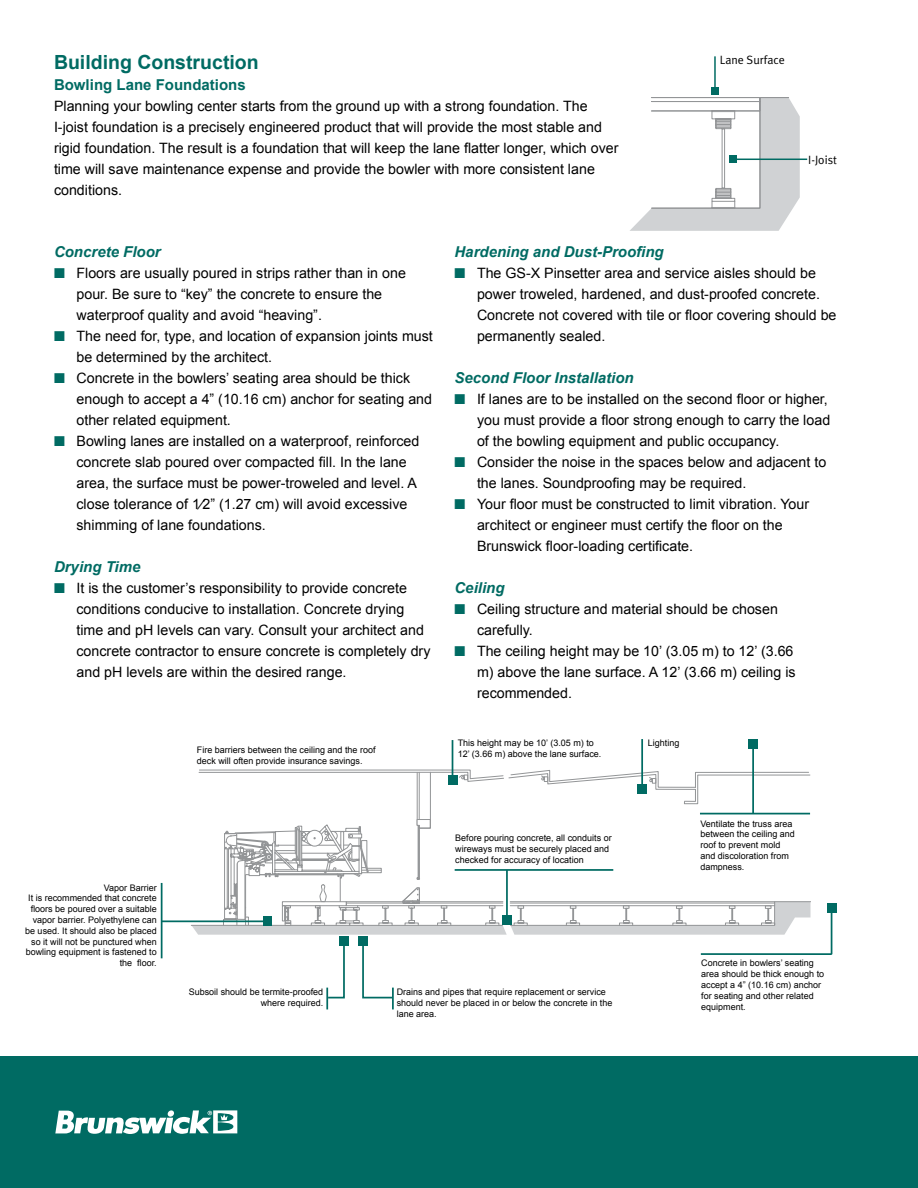
<style>
.page{position:relative;width:918px;height:1188px;background:#fff}
.page>*{position:absolute;margin:0;border:0;box-sizing:border-box;transform-origin:0 0}
.t1{font:700 19.5px "Arial";color:#006b63}
.t2{font:italic 700 15px "Arial";color:#006b63}
.t3{font:700 15px "Arial";color:#006b63}
.t4{font:14.25px/21px "Arial";color:#000}
.t5{font:12px "Meta Plus Normal";color:#000}
.t6{font:9px/10.8px "Arial";color:#000}
.s1{color:#006b63}
</style>
<div class="page">
<div style="left:0;top:1057px;width:918px;height:131px;background:#006b63"></div>
<svg style="left:191px;top:770px;width:620px;height:165px"></svg>
<div style="left:448px;top:775px;width:9px;height:10px;background:#006b63"></div>
<hr style="left:452px;top:740px;width:1px;height:38px;background:#006b63">
<div style="left:638px;top:784px;width:9px;height:9px;background:#006b63"></div>
<hr style="left:641px;top:739px;width:2px;height:47px;background:#006b63">
<div style="left:749px;top:739px;width:9px;height:9px;background:#006b63"></div>
<hr style="left:752px;top:746px;width:2px;height:68px;background:#006b63">
<hr style="left:700px;top:813px;width:110px;height:1px;background:#006b63">
<div style="left:263px;top:917px;width:8px;height:9px;background:#006b63"></div>
<hr style="left:162px;top:920px;width:103px;height:2px;background:#006b63">
<hr style="left:161px;top:883px;width:2px;height:75px;background:#006b63">
<div style="left:339px;top:937px;width:10px;height:9px;background:#006b63"></div>
<svg style="left:326px;top:946px;width:19px;height:53px"></svg>
<hr style="left:326px;top:988px;width:2px;height:21px;background:#006b63">
<div style="left:358px;top:937px;width:10px;height:9px;background:#006b63"></div>
<svg style="left:362px;top:946px;width:32px;height:53px"></svg>
<hr style="left:392px;top:988px;width:2px;height:21px;background:#006b63">
<div style="left:827px;top:903px;width:9px;height:9px;background:#006b63"></div>
<hr style="left:831px;top:910px;width:1px;height:44px;background:#006b63">
<hr style="left:701px;top:953px;width:131px;height:2px;background:#006b63">
<div style="left:502px;top:915px;width:10px;height:9px;background:#006b63"></div>
<hr style="left:506px;top:870px;width:2px;height:47px;background:#006b63">
<hr style="left:455px;top:869px;width:158px;height:2px;background:#006b63">
<svg style="left:630px;top:97px;width:170px;height:134px"></svg>
<div style="left:711px;top:87px;width:8px;height:8px;background:#006b63"></div>
<hr style="left:714px;top:56px;width:2px;height:33px;background:#006b63">
<div style="left:729px;top:155px;width:8px;height:8px;background:#006b63"></div>
<hr style="left:735px;top:159px;width:72px;height:1px;background:#006b63">
<svg style="left:55px;top:1110px;width:182px;height:24px"></svg>
<h1 class="t1" style="left:54px;top:51px;width:206px">Building Construction</h1>
<p class="t3" style="left:54px;top:76px;width:193px">Bowling Lane Foundations</p>
<p class="t4" style="left:54px;top:95px;width:566px">Planning your bowling center starts from the ground up with a strong foundation. The I-joist foundation is a precisely engineered product that will provide the most stable and rigid foundation. The result is a foundation that will keep the lane flatter longer, which over time will save maintenance expense and provide the bowler with more consistent lane conditions.</p>
<p class="t5" style="left:720px;top:52px;width:67px">Lane Surface</p>
<p class="t5" style="left:808px;top:153px;width:30px">I-Joist</p>
<p class="t2" style="left:54px;top:243px;width:108px">Concrete Floor</p>
<p class="t4" style="left:77px;top:262px;width:331px;text-indent:-23px"><span class="s1">■</span> Floors are usually poured in strips rather than in one pour. Be sure to “key” the concrete to ensure the waterproof quality and avoid “heaving”.</p>
<p class="t4" style="left:77px;top:325px;width:358px;text-indent:-23px"><span class="s1">■</span> The need for, type, and location of expansion joints must be determined by the architect.</p>
<p class="t4" style="left:77px;top:367px;width:357px;text-indent:-23px"><span class="s1">■</span> Concrete in the bowlers’ seating area should be thick enough to accept a 4” (10.16 cm) anchor for seating and other related equipment.</p>
<p class="t4" style="left:77px;top:430px;width:344px;text-indent:-23px"><span class="s1">■</span> Bowling lanes are installed on a waterproof, reinforced concrete slab poured over compacted fill. In the lane area, the surface must be power-troweled and level. A close tolerance of 1⁄2” (1.27 cm) will avoid excessive shimming of lane foundations.</p>
<p class="t2" style="left:54px;top:558px;width:88px">Drying Time</p>
<p class="t4" style="left:77px;top:577px;width:356px;text-indent:-23px"><span class="s1">■</span> It is the customer’s responsibility to provide concrete conditions conducive to installation. Concrete drying time and pH levels can vary. Consult your architect and concrete contractor to ensure concrete is completely dry and pH levels are within the desired range.</p>
<p class="t6" style="left:197px;top:744px;width:180px">Fire barriers between the ceiling and the roof deck will often provide insurance savings.</p>
<p class="t2" style="left:454px;top:243px;width:211px">Hardening and Dust-Proofing</p>
<p class="t4" style="left:477px;top:262px;width:361px;text-indent:-23px"><span class="s1">■</span> The GS-X Pinsetter area and service aisles should be power troweled, hardened, and dust-proofed concrete.<br>Concrete not covered with tile or floor covering should be permanently sealed.</p>
<p class="t2" style="left:454px;top:369px;width:181px">Second Floor Installation</p>
<p class="t4" style="left:477px;top:388px;width:355px;text-indent:-23px"><span class="s1">■</span> If lanes are to be installed on the second floor or higher, you must provide a floor strong enough to carry the load of the bowling equipment and public occupancy.</p>
<p class="t4" style="left:477px;top:451px;width:351px;text-indent:-23px"><span class="s1">■</span> Consider the noise in the spaces below and adjacent to the lanes. Soundproofing may be required.</p>
<p class="t4" style="left:477px;top:493px;width:334px;text-indent:-23px"><span class="s1">■</span> Your floor must be constructed to limit vibration. Your architect or engineer must certify the floor on the<br>Brunswick floor-loading certificate.</p>
<p class="t2" style="left:454px;top:579px;width:52px">Ceiling</p>
<p class="t4" style="left:477px;top:598px;width:302px;text-indent:-23px"><span class="s1">■</span> Ceiling structure and material should be chosen carefully.</p>
<p class="t4" style="left:477px;top:640px;width:320px;text-indent:-23px"><span class="s1">■</span> The ceiling height may be 10’ (3.05 m) to 12’ (3.66 m) above the lane surface. A 12’ (3.66 m) ceiling is recommended.</p>
<p class="t6" style="left:458px;top:738px;width:145px">This height may be 10’ (3.05 m) to<br>12’ (3.66 m) above the lane surface.</p>
<p class="t6" style="left:648px;top:738px;width:33px">Lighting</p>
<p class="t6" style="left:455px;top:833px;width:158px">Before pouring concrete, all conduits or wireways must be securely placed and checked for accuracy of location</p>
<p class="t6" style="left:700px;top:818px;width:96px">Ventilate the truss area between the ceiling and roof to prevent mold and discoloration from dampness.</p>
<p class="t6" style="left:25px;top:882px;width:133px;text-align:right">Vapor Barrier<br>It is recommended that concrete floors be poured over a suitable vapor barrier. Polyethylene can be used. It should also be placed so it will not be punctured when bowling equipment is fastened to the floor.</p>
<p class="t6" style="left:189px;top:986px;width:136px;text-align:right">Subsoil should be termite-proofed where required.</p>
<p class="t6" style="left:397px;top:986px;width:217px">Drains and pipes that require replacement or service should never be placed in or below the concrete in the lane area.</p>
<p class="t6" style="left:701px;top:958px;width:125px">Concrete in bowlers’ seating area should be thick enough to accept a 4” (10.16 cm) anchor for seating and other related equipment.</p>
</div>
